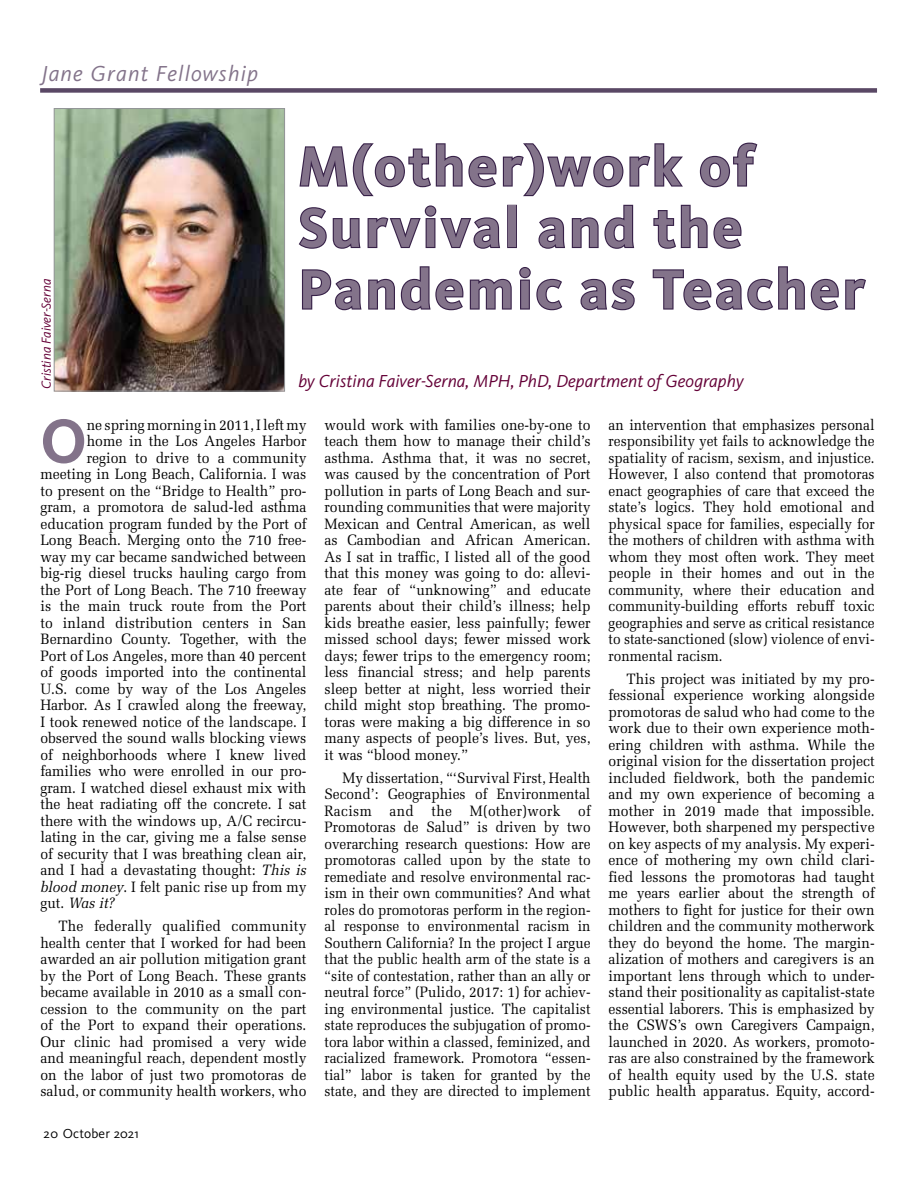
<style>
.page{position:relative;width:918px;height:1188px;background:#fff}
.page>*{position:absolute;margin:0;border:0;box-sizing:border-box;transform-origin:0 0}
.t1{font:700 64.5px "Kievit Pro";color:#83738a;scale:.93 1}
.t2{font:700 57px/61.5px "Kievit Pro";letter-spacing:.05em;color:#83738a}
.t3{font:italic 22.5px "Kievit Pro";letter-spacing:.05em;color:#83738a}
.t4{font:italic 18px "Kievit Pro";color:#640037}
.t5{font:15px/16.5px "Melior";color:#000;text-align:justify;scale:.93 1}
.t6{font:15px/16.5px "Melior";color:#000;text-align:justify;scale:.91 1}
.t7{font:italic 15px "Melior";color:#000;scale:.93 1}
.t8{font:italic 13.5px "Kievit Pro";color:#640037}
.t9{font:13.5px "Kievit Pro";letter-spacing:.01em;color:#000}
.s1{font-style:italic}
.s2{font-style:normal}
</style>
<div class="page">
<div style="left:40px;top:88px;width:837px;height:5px;background:#5a4865"></div>
<svg style="left:299px;top:143px;width:384px;height:54px"></svg>
<svg style="left:699px;top:142px;width:59px;height:46px"></svg>
<svg style="left:298px;top:205px;width:202px;height:44px"></svg>
<div style="left:507px;top:205px;width:10px;height:43px;border:2px solid #372148"></div>
<svg style="left:538px;top:204px;width:97px;height:45px"></svg>
<svg style="left:653px;top:204px;width:89px;height:45px"></svg>
<svg style="left:301px;top:266px;width:262px;height:45px"></svg>
<svg style="left:580px;top:278px;width:55px;height:33px"></svg>
<svg style="left:652px;top:266px;width:214px;height:45px"></svg>
<img style="left:56px;top:110px;width:227px;height:280px">
<div style="left:54px;top:108px;width:231px;height:284px;border:1px solid #939598"></div>
<h3 class="t3" style="left:42px;top:60px;width:218px">Jane Grant Fellowship</h3>
<p class="t8" style="left:38px;top:389px;width:112px;rotate:-90deg">Cristina Faiver-Serna</p>
<h2 class="t2" style="left:298px;top:135px;width:568px">M(other)work of<br>Survival and the<br>Pandemic as Teacher</h2>
<p class="t4" style="left:298px;top:370px;width:447px">by Cristina Faiver-Serna, MPH, PhD, Department of Geography</p>
<h1 class="t1" style="left:40px;top:403px;width:51px">O</h1>
<p class="t5" style="left:87px;top:416px;width:238px">ne spring morning in 2011, I left my</p>
<p class="t5" style="left:87px;top:433px;width:238px">home in the Los Angeles Harbor</p>
<p class="t5" style="left:87px;top:449px;width:238px">region to drive to a community</p>
<p class="t5" style="left:40px;top:466px;width:288px">meeting in Long Beach, California. I was</p>
<p class="t5" style="left:40px;top:482px;width:288px">to present on the “Bridge to Health” pro-</p>
<p class="t5" style="left:40px;top:499px;width:288px">gram, a promotora de salud-led asthma</p>
<p class="t5" style="left:40px;top:515px;width:288px">education program funded by the Port of</p>
<p class="t5" style="left:40px;top:532px;width:288px">Long Beach. Merging onto the 710 free-</p>
<p class="t5" style="left:40px;top:548px;width:288px">way my car became sandwiched between</p>
<p class="t5" style="left:40px;top:565px;width:288px">big-rig diesel trucks hauling cargo from</p>
<p class="t5" style="left:40px;top:581px;width:288px">the Port of Long Beach. The 710 freeway</p>
<p class="t5" style="left:40px;top:598px;width:288px">is the main truck route from the Port</p>
<p class="t5" style="left:40px;top:614px;width:288px">to inland distribution centers in San</p>
<p class="t5" style="left:40px;top:631px;width:288px">Bernardino County. Together, with the</p>
<p class="t5" style="left:40px;top:647px;width:288px">Port of Los Angeles, more than 40 percent</p>
<p class="t5" style="left:40px;top:664px;width:288px">of goods imported into the continental</p>
<p class="t5" style="left:40px;top:680px;width:288px">U.S. come by way of the Los Angeles</p>
<p class="t5" style="left:40px;top:697px;width:288px">Harbor. As I crawled along the freeway,</p>
<p class="t5" style="left:40px;top:713px;width:288px">I took renewed notice of the landscape. I</p>
<p class="t5" style="left:40px;top:730px;width:288px">observed the sound walls blocking views</p>
<p class="t5" style="left:40px;top:746px;width:288px">of neighborhoods where I knew lived</p>
<p class="t5" style="left:40px;top:763px;width:288px">families who were enrolled in our pro-</p>
<p class="t5" style="left:40px;top:779px;width:288px">gram. I watched diesel exhaust mix with</p>
<p class="t5" style="left:40px;top:796px;width:288px">the heat radiating off the concrete. I sat</p>
<p class="t5" style="left:40px;top:812px;width:288px">there with the windows up, A/C recircu-</p>
<p class="t5" style="left:40px;top:829px;width:288px">lating in the car, giving me a false sense</p>
<p class="t5" style="left:40px;top:845px;width:288px">of security that I was breathing clean air,</p>
<p class="t5" style="left:40px;top:862px;width:288px">and I had a devastating thought: <span class="s1">This is</span></p>
<p class="t5" style="left:40px;top:878px;width:288px"><span class="s1">blood money</span>. I felt panic rise up from my</p>
<p class="t7" style="left:40px;top:894px;width:81px"><span class="s2">gut.</span> Was it?</p>
<p class="t5" style="left:40px;top:918px;width:288px;text-indent:18px">The federally qualified community health center that I worked for had been awarded an air pollution mitigation grant by the Port of Long Beach. These grants became available in 2010 as a small con&shy;cession to the community on the part of the Port to expand their operations.<br>Our clinic had promised a very wide and meaningful reach, dependent mostly on the labor of just two promotoras de salud, or community health workers, who</p>
<p class="t9" style="left:43px;top:1125px;width:97px">20 October 2021</p>
<p class="t5" style="left:325px;top:416px;width:288px">would work with families one-by-one to teach them how to manage their child’s asthma. Asthma that, it was no secret, was caused by the concentration of Port pollution in parts of Long Beach and sur&shy;rounding communities that were majority Mexican and Central American, as well as Cambodian and African American.<br>As I sat in traffic, I listed all of the good that this money was going to do: allevi&shy;ate fear of “unknowing” and educate parents about their child’s illness; help kids breathe easier, less painfully; fewer missed school days; fewer missed work days; fewer trips to the emergency room; less financial stress; and help parents sleep better at night, less worried their child might stop breathing. The promo&shy;toras were making a big difference in so many aspects of people’s lives. But, yes, it was “blood money.”</p>
<p class="t6" style="left:324px;top:770px;width:294px;text-indent:18px">My dissertation, “‘Survival First, Health Second’: Geographies of Environmental Racism and the M(other)work of Promotoras de Salud” is driven by two overarching research questions: How are promotoras called upon by the state to remediate and resolve environmental rac&shy;ism in their own communities? And what roles do promotoras perform in the region&shy;al response to environmental racism in Southern California? In the project I argue that the public health arm of the state is a “site of contestation, rather than an ally or neutral force” (Pulido, 2017: 1) for achiev&shy;ing environmental justice. The capitalist state reproduces the subjugation of promo&shy;tora labor within a classed, feminized, and racialized framework. Promotora “essen&shy;tial” labor is taken for granted by the state, and they are directed to implement</p>
<p class="t6" style="left:609px;top:416px;width:294px">an intervention that emphasizes personal responsibility yet fails to acknowledge the spatiality of racism, sexism, and injustice.<br>However, I also contend that promotoras enact geographies of care that exceed the state’s logics. They hold emotional and physical space for families, especially for the mothers of children with asthma with whom they most often work. They meet people in their homes and out in the community, where their education and community-building efforts rebuff toxic geographies and serve as critical resistance to state-sanctioned (slow) violence of envi&shy;ronmental racism.</p>
<p class="t5" style="left:609px;top:671px;width:288px;text-indent:18px">This project was initiated by my pro&shy;fessional experience working alongside promotoras de salud who had come to the work due to their own experience moth&shy;ering children with asthma. While the original vision for the dissertation project included fieldwork, both the pandemic and my own experience of becoming a mother in 2019 made that impossible.<br>However, both sharpened my perspective on key aspects of my analysis. My experi&shy;ence of mothering my own child clari&shy;fied lessons the promotoras had taught me years earlier about the strength of mothers to fight for justice for their own children and the community motherwork they do beyond the home. The margin&shy;alization of mothers and caregivers is an important lens through which to under&shy;stand their positionality as capitalist-state essential laborers. This is emphasized by the CSWS’s own Caregivers Campaign, launched in 2020. As workers, promoto&shy;ras are also constrained by the framework of health equity used by the U.S. state public health apparatus. Equity, accord-</p>
</div>
